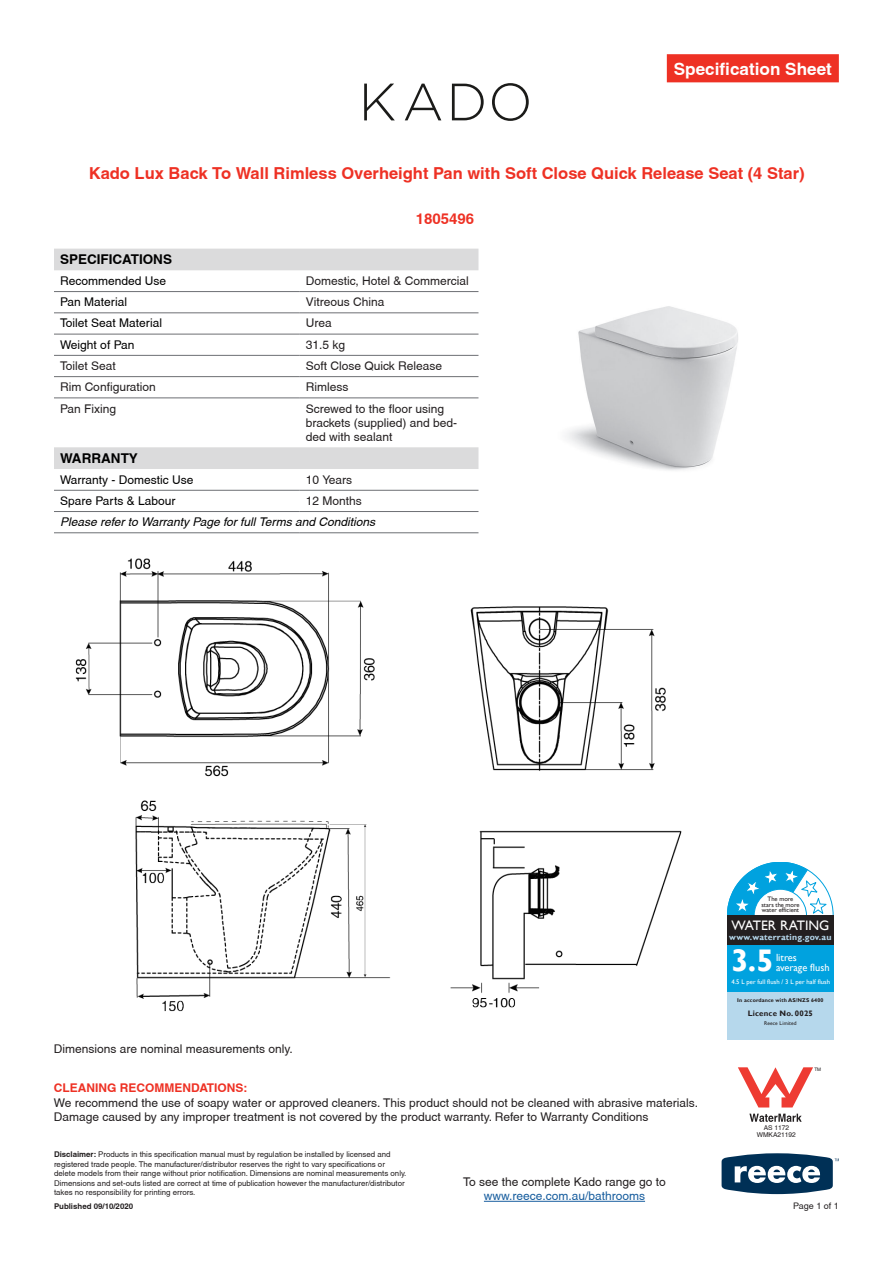
<style>
.page{position:relative;width:893px;height:1263px;background:#fff}
.page>*{position:absolute;margin:0;border:0;box-sizing:border-box;transform-origin:0 0}
.t1{font:700 31.2px "Gill Sans";color:#fff}
.t2{font:700 17.1px "Helvetica";color:#fff}
.t3{font:700 16.5px "Helvetica";color:#ee3124}
.t4{font:700 15px "Helvetica";color:#ee3124}
.t5{font:13.8px "Gill Sans";letter-spacing:-.01em;color:#fff}
.t6{font:700 13.5px "Helvetica";color:#000}
.t7{font:12px/14.4px "Helvetica";color:#231f20}
.t8{font:12px "Helvetica";color:#000}
.t9{font:italic 12px "Helvetica";color:#000}
.t10{font:12px "Helvetica";color:#175d9e}
.t11{font:700 12px "Helvetica";color:#ee3124}
.t12{font:10.35px/10.4px "Gill Sans";color:#fff}
.t13{font:9px "Helvetica";color:#231f20}
.t14{font:700 8.7px "Gill Sans";letter-spacing:.02em;color:#b6d8ec}
.t15{font:700 7.95px "Gill Sans";letter-spacing:.02em;color:#231f20}
.t16{font:7.8px/9.4px "Helvetica";color:#231f20}
.t17{font:700 7.8px "Helvetica";color:#231f20}
.t18{font:6.6px "Gill Sans";color:#fff}
.t19{font:6.6px "Helvetica";color:#231f20}
.t20{font:6.45px/5.4px "Gill Sans";letter-spacing:-.01em;color:#231f20;text-align:center}
.t21{font:700 5.4px "Gill Sans";letter-spacing:.02em;color:#231f20}
.t22{font:5.4px "Gill Sans";letter-spacing:.02em;color:#231f20}
.t23{font:4.65px "Helvetica";color:#231f20}
.s1{font-weight:700}
</style>
<div class="page">
<img style="left:75px;top:558px;width:607px;height:454px">
<svg style="left:722px;top:1153px;width:117px;height:41px"></svg>
<div style="left:667px;top:54px;width:172px;height:28px;background:#ee3124"></div>
<hr style="left:484px;top:1201px;width:161px;height:1px;background:#175d9e">
<img style="left:565px;top:306px;width:173px;height:165px">
<svg style="left:364px;top:84px;width:31px;height:36px"></svg>
<svg style="left:405px;top:84px;width:36px;height:36px"></svg>
<svg style="left:452px;top:84px;width:32px;height:36px"></svg>
<svg style="left:492px;top:83px;width:37px;height:38px"></svg>
<svg style="left:54px;top:249px;width:424px;height:220px"></svg>
<hr style="left:54px;top:291px;width:246px;height:1px;background:#6d6f73">
<hr style="left:300px;top:291px;width:178px;height:1px;background:#6d6f73">
<hr style="left:54px;top:313px;width:246px;height:1px;background:#6d6f73">
<hr style="left:300px;top:313px;width:178px;height:1px;background:#6d6f73">
<hr style="left:54px;top:334px;width:246px;height:1px;background:#6d6f73">
<hr style="left:300px;top:334px;width:178px;height:1px;background:#6d6f73">
<hr style="left:54px;top:355px;width:246px;height:1px;background:#6d6f73">
<hr style="left:300px;top:355px;width:178px;height:1px;background:#6d6f73">
<hr style="left:54px;top:376px;width:246px;height:1px;background:#6d6f73">
<hr style="left:300px;top:376px;width:178px;height:1px;background:#6d6f73">
<hr style="left:54px;top:398px;width:246px;height:1px;background:#6d6f73">
<hr style="left:300px;top:398px;width:178px;height:1px;background:#6d6f73">
<hr style="left:54px;top:490px;width:246px;height:1px;background:#6d6f73">
<hr style="left:300px;top:490px;width:178px;height:1px;background:#6d6f73">
<hr style="left:54px;top:511px;width:246px;height:1px;background:#6d6f73">
<hr style="left:300px;top:511px;width:178px;height:1px;background:#6d6f73">
<hr style="left:54px;top:532px;width:246px;height:1px;background:#6d6f73">
<hr style="left:300px;top:532px;width:178px;height:1px;background:#6d6f73">
<svg style="left:738px;top:1067px;width:75px;height:40px"></svg>
<svg style="left:749px;top:1114px;width:53px;height:8px"></svg>
<div style="left:727px;top:945px;width:106px;height:47px;background:#00a2df"></div>
<div style="left:727px;top:992px;width:106px;height:47px;background:#b6d8ec"></div>
<div style="left:727px;top:915px;width:106px;height:30px;background:#231f20"></div>
<svg style="left:727px;top:862px;width:106px;height:53px"></svg>
<h2 class="t2" style="left:674px;top:59px;width:160px">Specification Sheet</h2>
<h3 class="t3" style="left:89px;top:164px;width:717px">Kado Lux Back To Wall Rimless Overheight Pan with Soft Close Quick Release Seat (4 Star)</h3>
<p class="t4" style="left:416px;top:209px;width:60px">1805496</p>
<p class="t6" style="left:60px;top:251px;width:114px">SPECIFICATIONS</p>
<p class="t8" style="left:60px;top:274px;width:108px">Recommended Use</p>
<p class="t7" style="left:306px;top:273px;width:165px">Domestic, Hotel &amp; Commercial</p>
<p class="t8" style="left:60px;top:295px;width:69px">Pan Material</p>
<p class="t7" style="left:306px;top:295px;width:80px">Vitreous China</p>
<p class="t8" style="left:60px;top:316px;width:104px">Toilet Seat Material</p>
<p class="t7" style="left:306px;top:316px;width:28px">Urea</p>
<p class="t8" style="left:60px;top:338px;width:76px">Weight of Pan</p>
<p class="t7" style="left:306px;top:337px;width:41px">31.5 kg</p>
<p class="t7" style="left:60px;top:359px;width:57px">Toilet Seat</p>
<p class="t7" style="left:306px;top:359px;width:138px">Soft Close Quick Release</p>
<p class="t7" style="left:60px;top:380px;width:97px">Rim Configuration</p>
<p class="t7" style="left:306px;top:380px;width:44px">Rimless</p>
<p class="t7" style="left:60px;top:401px;width:58px">Pan Fixing</p>
<p class="t7" style="left:306px;top:401px;width:153px">Screwed to the floor using brackets (supplied) and bed&shy;ded with sealant</p>
<p class="t6" style="left:60px;top:450px;width:79px">WARRANTY</p>
<p class="t8" style="left:60px;top:472px;width:135px">Warranty - Domestic Use</p>
<p class="t7" style="left:306px;top:472px;width:48px">10 Years</p>
<p class="t8" style="left:60px;top:494px;width:117px">Spare Parts &amp; Labour</p>
<p class="t7" style="left:306px;top:493px;width:58px">12 Months</p>
<p class="t9" style="left:60px;top:515px;width:317px">Please refer to Warranty Page for full Terms and Conditions</p>
<p class="t7" style="left:54px;top:1041px;width:240px">Dimensions are nominal measurements only.</p>
<p class="t11" style="left:54px;top:1080px;width:195px">CLEANING RECOMMENDATIONS:</p>
<p class="t7" style="left:54px;top:1095px;width:646px">We recommend the use of soapy water or approved cleaners. This product should not be cleaned with abrasive materials.<br>Damage caused by any improper treatment is not covered by the product warranty. Refer to Warranty Conditions</p>
<p class="t16" style="left:54px;top:1150px;width:354px"><span class="s1">Disclaimer:</span> Products in this specification manual must by regulation be installed by licensed and registered trade people. The manufacturer/distributor reserves the right to vary specifications or delete models from their range without prior notification. Dimensions are nominal measurements only.<br>Dimensions and set-outs listed are correct at time of publication however the manufacturer/distributor takes no responsibility for printing errors.</p>
<p class="t17" style="left:54px;top:1201px;width:81px">Published 09/10/2020</p>
<p class="t7" style="left:463px;top:1174px;width:204px">To see the complete Kado range go to</p>
<p class="t10" style="left:484px;top:1189px;width:163px">www.reece.com.au/bathrooms</p>
<p class="t20" style="left:761px;top:897px;width:40px">The more stars the more water efficient</p>
<p class="t5" style="left:731px;top:917px;width:99px">WATER RATING</p>
<p class="t14" style="left:729px;top:931px;width:104px">www.waterrating.gov.au</p>
<h1 class="t1" style="left:731px;top:942px;width:44px">3.5</h1>
<p class="t12" style="left:776px;top:952px;width:55px">litres average flush</p>
<p class="t18" style="left:731px;top:978px;width:100px">4.5 L per full flush / 3 L per half flush</p>
<p class="t21" style="left:737px;top:997px;width:88px">In accordance with AS/NZS 6400</p>
<p class="t15" style="left:748px;top:1008px;width:67px">Licence No. 0025</p>
<p class="t22" style="left:764px;top:1020px;width:34px">Reece Limited</p>
<p class="t23" style="left:814px;top:1066px;width:8px">TM</p>
<p class="t19" style="left:764px;top:1124px;width:27px">AS 1172</p>
<p class="t19" style="left:757px;top:1131px;width:41px">WMKA21192</p>
<p class="t13" style="left:793px;top:1200px;width:47px">Page 1 of 1</p>
</div>
